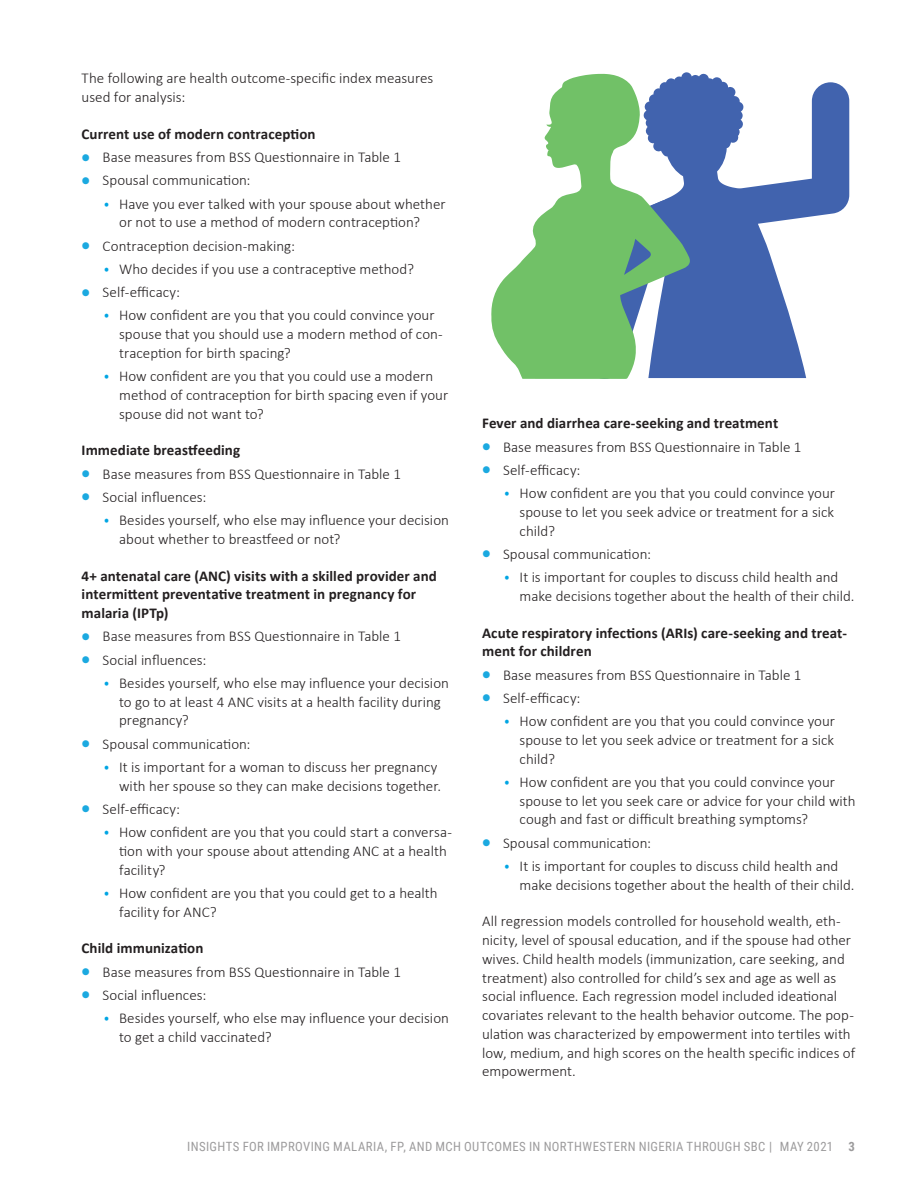
<style>
.page{position:relative;width:918px;height:1188px;background:#fff}
.page>*{position:absolute;margin:0;border:0;box-sizing:border-box;transform-origin:0 0}
.BODY_COPY{font:300 15px/18.8px "Calibri";color:#231f20}
.BODY_COPY-2{font:700 15px/18.8px "Calibri";letter-spacing:.005em;color:#231f20}
.t1{font:12.75px "Roboto Condensed";letter-spacing:.03em;color:#9c9b9c}
.s1{font-family:"Source Sans Pro";font-weight:900;font-size:24px;color:#1ba9e0}
.s2{font-family:"Source Sans Pro";font-weight:400;font-size:16.5px;color:#00a5e3}
.s3{font-weight:700}
</style>
<div class="page">
<svg style="left:692px;top:82px;width:157px;height:297px;fill:#4163ae"></svg>
<svg style="left:683px;top:72px;width:91px;height:145px"></svg>
<svg style="left:491px;top:74px;width:201px;height:305px;fill:#71c167"></svg>
<p class="BODY_COPY" style="left:82px;top:69px;width:353px">The following are health outcome-specific index measures used for analysis:</p>
<p class="BODY_COPY-2" style="left:82px;top:124px;width:236px">Current use of modern contraception</p>
<p class="BODY_COPY" style="left:82px;top:148px;width:321px"><span class="s1">•</span> Base measures from BSS Questionnaire in Table 1</p>
<p class="BODY_COPY" style="left:82px;top:171px;width:170px"><span class="s1">•</span> Spousal communication:</p>
<p class="BODY_COPY" style="left:119px;top:194px;width:328px;text-indent:-15px"><span class="s2">•</span> Have you ever talked with your spouse about whether or not to use a method of modern contraception?</p>
<p class="BODY_COPY" style="left:82px;top:236px;width:215px"><span class="s1">•</span> Contraception decision-making:</p>
<p class="BODY_COPY" style="left:104px;top:259px;width:311px"><span class="s2">•</span> Who decides if you use a contraceptive method?</p>
<p class="BODY_COPY" style="left:82px;top:283px;width:100px"><span class="s1">•</span> Self-efficacy:</p>
<p class="BODY_COPY" style="left:119px;top:306px;width:325px;text-indent:-15px"><span class="s2">•</span> How confident are you that you could convince your spouse that you should use a modern method of con&shy;traception for birth spacing?</p>
<p class="BODY_COPY" style="left:119px;top:367px;width:331px;text-indent:-15px"><span class="s2">•</span> How confident are you that you could use a modern method of contraception for birth spacing even if your spouse did not want to?</p>
<p class="BODY_COPY-2" style="left:82px;top:441px;width:160px">Immediate breastfeeding</p>
<p class="BODY_COPY" style="left:82px;top:464px;width:321px"><span class="s1">•</span> Base measures from BSS Questionnaire in Table 1</p>
<p class="BODY_COPY" style="left:82px;top:487px;width:126px"><span class="s1">•</span> Social influences:</p>
<p class="BODY_COPY" style="left:119px;top:511px;width:331px;text-indent:-15px"><span class="s2">•</span> Besides yourself, who else may influence your decision about whether to breastfeed or not?</p>
<p class="BODY_COPY-2" style="left:82px;top:566px;width:357px">4+ antenatal care (ANC) visits with a skilled provider and intermittent preventative treatment in pregnancy for malaria (IPTp)</p>
<p class="BODY_COPY" style="left:82px;top:627px;width:321px"><span class="s1">•</span> Base measures from BSS Questionnaire in Table 1</p>
<p class="BODY_COPY" style="left:82px;top:650px;width:126px"><span class="s1">•</span> Social influences:</p>
<p class="BODY_COPY" style="left:119px;top:673px;width:331px;text-indent:-15px"><span class="s2">•</span> Besides yourself, who else may influence your decision to go to at least 4 ANC visits at a health facility during pregnancy?</p>
<p class="BODY_COPY" style="left:82px;top:734px;width:170px"><span class="s1">•</span> Spousal communication:</p>
<p class="BODY_COPY" style="left:104px;top:757px;width:339px;text-align:right"><span class="s2">•</span> It is important for a woman to discuss her pregnancy with her spouse so they can make decisions together.</p>
<p class="BODY_COPY" style="left:82px;top:799px;width:100px"><span class="s1">•</span> Self-efficacy:</p>
<p class="BODY_COPY" style="left:119px;top:823px;width:334px;text-indent:-15px"><span class="s2">•</span> How confident are you that you could start a conversa&shy;tion with your spouse about attending ANC at a health facility?</p>
<p class="BODY_COPY" style="left:119px;top:883px;width:320px;text-indent:-15px"><span class="s2">•</span> How confident are you that you could get to a health facility for ANC?</p>
<p class="BODY_COPY-2" style="left:82px;top:939px;width:123px">Child immunization</p>
<p class="BODY_COPY" style="left:82px;top:962px;width:321px"><span class="s1">•</span> Base measures from BSS Questionnaire in Table 1</p>
<p class="BODY_COPY" style="left:82px;top:985px;width:126px"><span class="s1">•</span> Social influences:</p>
<p class="BODY_COPY" style="left:119px;top:1009px;width:331px;text-indent:-15px"><span class="s2">•</span> Besides yourself, who else may influence your decision to get a child vaccinated?</p>
<p class="BODY_COPY-2" style="left:482px;top:414px;width:298px">Fever and diarrhea care-seeking and treatment</p>
<p class="BODY_COPY" style="left:482px;top:437px;width:321px"><span class="s1">•</span> Base measures from BSS Questionnaire in Table 1</p>
<p class="BODY_COPY" style="left:482px;top:460px;width:100px"><span class="s1">•</span> Self-efficacy:</p>
<p class="BODY_COPY" style="left:520px;top:484px;width:317px;text-align:justify;text-indent:-15px"><span class="s2">•</span> How confident are you that you could convince your spouse to let you seek advice or treatment for a sick child?</p>
<p class="BODY_COPY" style="left:482px;top:544px;width:170px"><span class="s1">•</span> Spousal communication:</p>
<p class="BODY_COPY" style="left:520px;top:568px;width:337px;text-indent:-15px"><span class="s2">•</span> It is important for couples to discuss child health and make decisions together about the health of their child.</p>
<p class="BODY_COPY-2" style="left:482px;top:623px;width:366px">Acute respiratory infections (ARIs) care-seeking and treat&shy;ment for children</p>
<p class="BODY_COPY" style="left:482px;top:665px;width:321px"><span class="s1">•</span> Base measures from BSS Questionnaire in Table 1</p>
<p class="BODY_COPY" style="left:482px;top:688px;width:100px"><span class="s1">•</span> Self-efficacy:</p>
<p class="BODY_COPY" style="left:520px;top:712px;width:317px;text-align:justify;text-indent:-15px"><span class="s2">•</span> How confident are you that you could convince your spouse to let you seek advice or treatment for a sick child?</p>
<p class="BODY_COPY" style="left:520px;top:772px;width:338px;text-indent:-15px"><span class="s2">•</span> How confident are you that you could convince your spouse to let you seek care or advice for your child with cough and fast or difficult breathing symptoms?</p>
<p class="BODY_COPY" style="left:482px;top:833px;width:170px"><span class="s1">•</span> Spousal communication:</p>
<p class="BODY_COPY" style="left:520px;top:856px;width:337px;text-indent:-15px"><span class="s2">•</span> It is important for couples to discuss child health and make decisions together about the health of their child.</p>
<p class="BODY_COPY" style="left:482px;top:912px;width:375px">All regression models controlled for household wealth, eth&shy;nicity, level of spousal education, and if the spouse had other wives. Child health models (immunization, care seeking, and treatment) also controlled for child’s sex and age as well as social influence. Each regression model included ideational covariates relevant to the health behavior outcome. The pop&shy;ulation was characterized by empowerment into tertiles with low, medium, and high scores on the health specific indices of empowerment.</p>
<p class="t1" style="left:187px;top:1137px;width:669px">INSIGHTS FOR IMPROVING MALARIA, FP, AND MCH OUTCOMES IN NORTHWESTERN NIGERIA THROUGH SBC | MAY 2021 <span class="s3">3</span></p>
</div>
